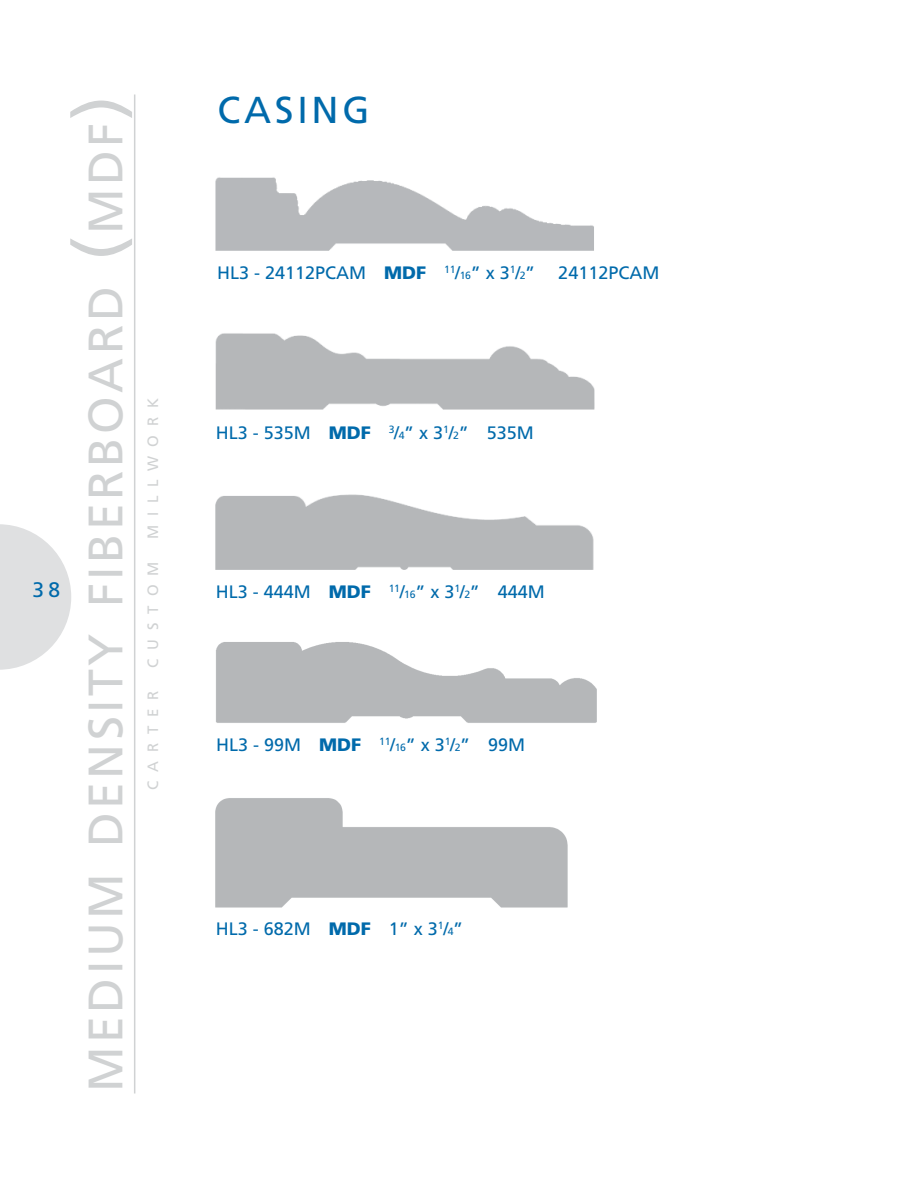
<style>
.page{position:relative;width:918px;height:1188px;background:#fff}
.page>*{position:absolute;margin:0;border:0;box-sizing:border-box;transform-origin:0 0}
.t1{font:48.3px "Frutiger LT Std";letter-spacing:.07em;color:#d0d2d3}
.t2{font:37.5px "Frutiger LT Std";letter-spacing:.1em;color:#006aab}
.t3{font:21px "Frutiger LT Std";color:#006aab}
.t4{font:18px "Frutiger LT Std";color:#006aab}
.t5{font:15px "Frutiger LT Std";letter-spacing:.6em;color:#d0d2d3}
.s1{font-size:69px}
.s2{font-weight:900}
.s3{font-size:10.5px}
</style>
<div class="page">
<svg style="left:0;top:524px;width:71px;height:146px"></svg>
<hr style="left:134px;top:94px;width:1px;height:1000px;background:#d0d2d3">
<img style="left:215px;top:333px;width:380px;height:77px">
<img style="left:215px;top:494px;width:379px;height:76px">
<img style="left:215px;top:177px;width:379px;height:74px">
<img style="left:216px;top:642px;width:381px;height:81px">
<img style="left:215px;top:798px;width:353px;height:110px">
<p class="t3" style="left:33px;top:577px;width:29px">38</p>
<h1 class="t1" style="left:77px;top:1092px;width:997px;rotate:-90deg">medium density fiberboard <span class="s1">(</span>mdf<span class="s1">)</span></h1>
<p class="t5" style="left:144px;top:539px;width:143px;rotate:-90deg">MILLWORK</p>
<p class="t5" style="left:144px;top:668px;width:108px;rotate:-90deg">CUSTOM</p>
<p class="t5" style="left:144px;top:790px;width:101px;rotate:-90deg">CARTER</p>
<p class="t2" style="left:217px;top:88px;width:154px">CASING</p>
<p class="t4" style="left:217px;top:262px;width:320px">HL3 - 24112PCAM <span class="s2">MDF</span> <sup>11</sup>/<span class="s3">16</span>” x 3<sup>1</sup>/<span class="s3">2</span>”</p>
<p class="t4" style="left:558px;top:262px;width:103px">24112PCAM</p>
<p class="t4" style="left:216px;top:422px;width:320px">HL3 - 535M <span class="s2">MDF</span> <sup>3</sup>/<span class="s3">4</span>” x 3<sup>1</sup>/<span class="s3">2</span>” 535M</p>
<p class="t4" style="left:216px;top:581px;width:331px">HL3 - 444M <span class="s2">MDF</span> <sup>11</sup>/<span class="s3">16</span>” x 3<sup>1</sup>/<span class="s3">2</span>” 444M</p>
<p class="t4" style="left:216px;top:735px;width:311px">HL3 - 99M <span class="s2">MDF</span> <sup>11</sup>/<span class="s3">16</span>” x 3<sup>1</sup>/<span class="s3">2</span>” 99M</p>
<p class="t4" style="left:216px;top:918px;width:249px">HL3 - 682M <span class="s2">MDF</span> 1” x 3<sup>1</sup>/<span class="s3">4</span>”</p>
</div>
